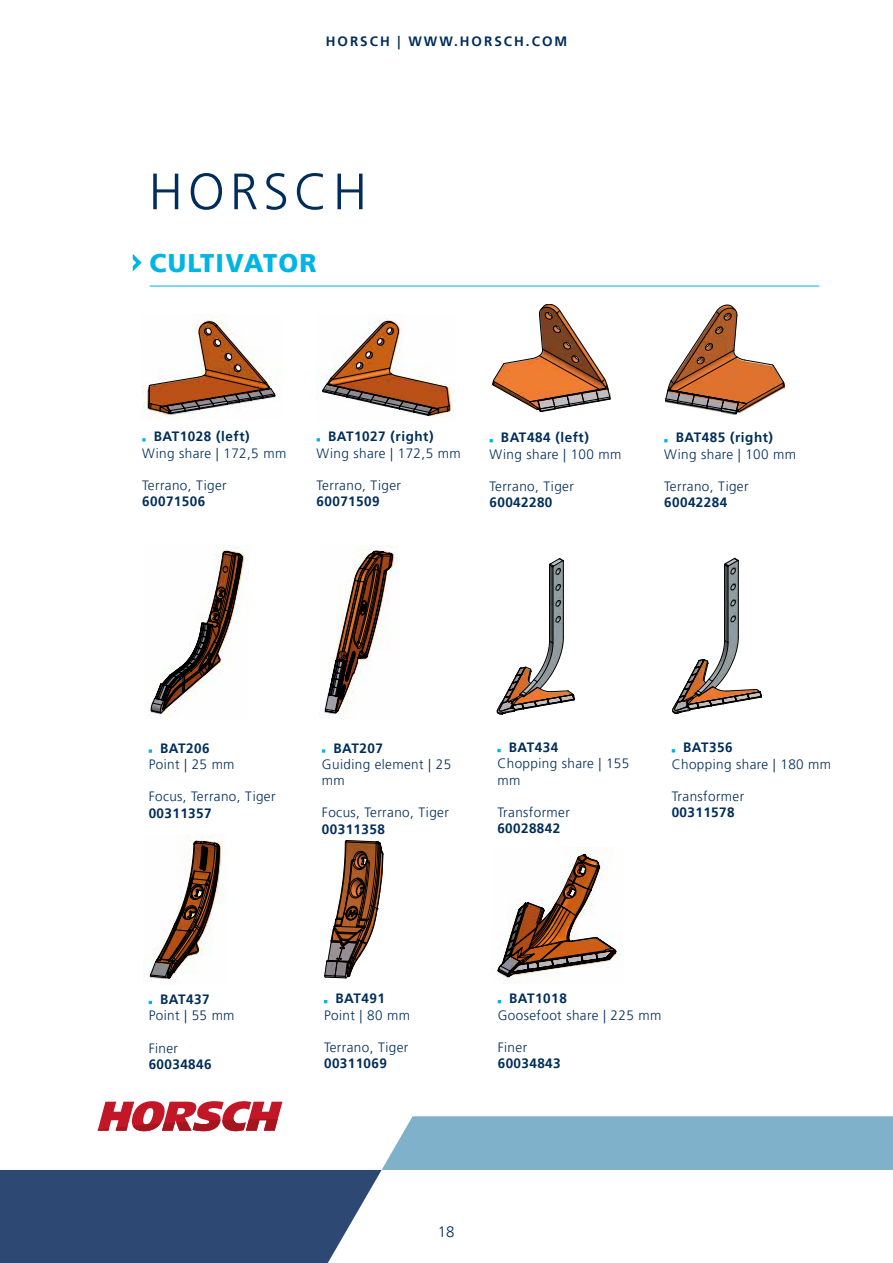
<style>
.page{position:relative;width:893px;height:1263px;background:#fff}
.page>*{position:absolute;margin:0;border:0;box-sizing:border-box;transform-origin:0 0}
.t1{font:300 51px "Frutiger LT Pro";letter-spacing:.1em;color:#002d5a}
.t2{font:900 25.5px "Frutiger LT Pro";letter-spacing:.05em;color:#00b4e5}
.t3{font:300 15px "Frutiger LT Pro";color:#002d5a}
.t4{font:300 13.5px/16.2px "Frutiger LT Pro";letter-spacing:.03em;color:#002d5a}
.t5{font:700 13.5px "Frutiger LT Pro";letter-spacing:.03em;color:#002d5a}
.t6{font:700 13.5px "Frutiger LT Pro";letter-spacing:.15em;color:#002d5a}
</style>
<div class="page">
<hr style="left:150px;top:286px;width:669px;height:1px;background:#00b4e5">
<svg style="left:133px;top:254px;width:9px;height:18px"></svg>
<svg style="left:664px;top:439px;width:4px;height:3px"></svg>
<svg style="left:492px;top:305px;width:118px;height:107px"></svg>
<svg style="left:665px;top:305px;width:119px;height:109px"></svg>
<svg style="left:149px;top:749px;width:3px;height:4px"></svg>
<svg style="left:322px;top:749px;width:3px;height:4px"></svg>
<svg style="left:497px;top:749px;width:4px;height:3px"></svg>
<img style="left:149px;top:546px;width:99px;height:172px">
<svg style="left:151px;top:551px;width:92px;height:162px"></svg>
<img style="left:324px;top:545px;width:74px;height:173px">
<svg style="left:325px;top:551px;width:68px;height:162px"></svg>
<img style="left:550px;top:575px;width:13px;height:62px">
<svg style="left:556px;top:584px;width:5px;height:7px"></svg>
<svg style="left:556px;top:600px;width:5px;height:7px"></svg>
<svg style="left:556px;top:616px;width:5px;height:7px"></svg>
<hr style="left:549px;top:565px;width:1px;height:76px;background:#000">
<hr style="left:563px;top:561px;width:1px;height:76px;background:#000">
<hr style="left:553px;top:567px;width:1px;height:76px;background:#000">
<svg style="left:549px;top:558px;width:15px;height:17px"></svg>
<svg style="left:497px;top:637px;width:78px;height:78px"></svg>
<img style="left:725px;top:574px;width:13px;height:62px">
<svg style="left:731px;top:584px;width:5px;height:6px"></svg>
<svg style="left:731px;top:600px;width:5px;height:6px"></svg>
<svg style="left:731px;top:616px;width:5px;height:6px"></svg>
<hr style="left:724px;top:565px;width:1px;height:75px;background:#000">
<hr style="left:738px;top:561px;width:1px;height:76px;background:#000">
<hr style="left:728px;top:567px;width:1px;height:75px;background:#000">
<svg style="left:724px;top:558px;width:15px;height:16px"></svg>
<svg style="left:672px;top:636px;width:90px;height:78px"></svg>
<img style="left:144px;top:836px;width:81px;height:146px">
<svg style="left:150px;top:841px;width:70px;height:137px"></svg>
<img style="left:491px;top:847px;width:130px;height:136px">
<svg style="left:498px;top:854px;width:118px;height:123px"></svg>
<svg style="left:142px;top:438px;width:4px;height:3px"></svg>
<svg style="left:324px;top:840px;width:59px;height:138px"></svg>
<img style="left:316px;top:314px;width:139px;height:104px">
<svg style="left:322px;top:321px;width:128px;height:95px"></svg>
<img style="left:142px;top:315px;width:138px;height:104px">
<img style="left:148px;top:321px;width:127px;height:93px">
<svg style="left:0;top:1101px;width:893px;height:162px"></svg>
<p class="t6" style="left:326px;top:33px;width:243px">HORSCH | WWW.HORSCH.COM</p>
<h1 class="t1" style="left:149px;top:162px;width:220px">HORSCH</h1>
<h2 class="t2" style="left:150px;top:247px;width:169px">CULTIVATOR</h2>
<p class="t5" style="left:154px;top:429px;width:97px">BAT1028 (left)</p>
<p class="t4" style="left:142px;top:445px;width:145px">Wing share | 172,5 mm</p>
<p class="t4" style="left:142px;top:477px;width:86px">Terrano, Tiger</p>
<p class="t5" style="left:142px;top:494px;width:64px">60071506</p>
<p class="t5" style="left:328px;top:429px;width:107px">BAT1027 (right)</p>
<p class="t4" style="left:317px;top:445px;width:145px">Wing share | 172,5 mm</p>
<p class="t4" style="left:317px;top:477px;width:86px">Terrano, Tiger</p>
<p class="t5" style="left:317px;top:494px;width:64px">60071509</p>
<p class="t5" style="left:501px;top:430px;width:89px">BAT484 (left)</p>
<p class="t4" style="left:490px;top:446px;width:133px">Wing share | 100 mm</p>
<p class="t4" style="left:490px;top:478px;width:86px">Terrano, Tiger</p>
<p class="t5" style="left:490px;top:494px;width:64px">60042280</p>
<p class="t5" style="left:676px;top:430px;width:99px">BAT485 (right)</p>
<p class="t4" style="left:664px;top:446px;width:133px">Wing share | 100 mm</p>
<p class="t4" style="left:664px;top:478px;width:86px">Terrano, Tiger</p>
<p class="t5" style="left:664px;top:494px;width:64px">60042284</p>
<p class="t5" style="left:160px;top:740px;width:51px">BAT206</p>
<p class="t4" style="left:149px;top:756px;width:87px">Point | 25 mm</p>
<p class="t4" style="left:149px;top:789px;width:128px">Focus, Terrano, Tiger</p>
<p class="t5" style="left:149px;top:805px;width:64px">00311357</p>
<p class="t5" style="left:333px;top:740px;width:51px">BAT207</p>
<p class="t4" style="left:322px;top:756px;width:131px">Guiding element | 25 mm</p>
<p class="t4" style="left:322px;top:805px;width:128px">Focus, Terrano, Tiger</p>
<p class="t5" style="left:322px;top:821px;width:64px">00311358</p>
<p class="t5" style="left:509px;top:739px;width:51px">BAT434</p>
<p class="t4" style="left:497px;top:756px;width:134px">Chopping share | 155 mm</p>
<p class="t4" style="left:497px;top:804px;width:74px">Transformer</p>
<p class="t5" style="left:497px;top:820px;width:64px">60028842</p>
<p class="t5" style="left:683px;top:740px;width:51px">BAT356</p>
<p class="t4" style="left:672px;top:756px;width:161px">Chopping share | 180 mm</p>
<p class="t4" style="left:672px;top:788px;width:74px">Transformer</p>
<p class="t5" style="left:672px;top:804px;width:64px">00311578</p>
<p class="t5" style="left:160px;top:991px;width:51px">BAT437</p>
<p class="t4" style="left:149px;top:1007px;width:87px">Point | 55 mm</p>
<p class="t4" style="left:149px;top:1040px;width:31px">Finer</p>
<p class="t5" style="left:149px;top:1056px;width:64px">60034846</p>
<p class="t5" style="left:335px;top:990px;width:51px">BAT491</p>
<p class="t4" style="left:324px;top:1007px;width:87px">Point | 80 mm</p>
<p class="t4" style="left:324px;top:1039px;width:86px">Terrano, Tiger</p>
<p class="t5" style="left:324px;top:1055px;width:64px">00311069</p>
<p class="t5" style="left:509px;top:990px;width:59px">BAT1018</p>
<p class="t4" style="left:498px;top:1007px;width:165px">Goosefoot share | 225 mm</p>
<p class="t4" style="left:498px;top:1039px;width:31px">Finer</p>
<p class="t5" style="left:498px;top:1055px;width:64px">60034843</p>
<p class="t3" style="left:438px;top:1223px;width:18px">18</p>
</div>
